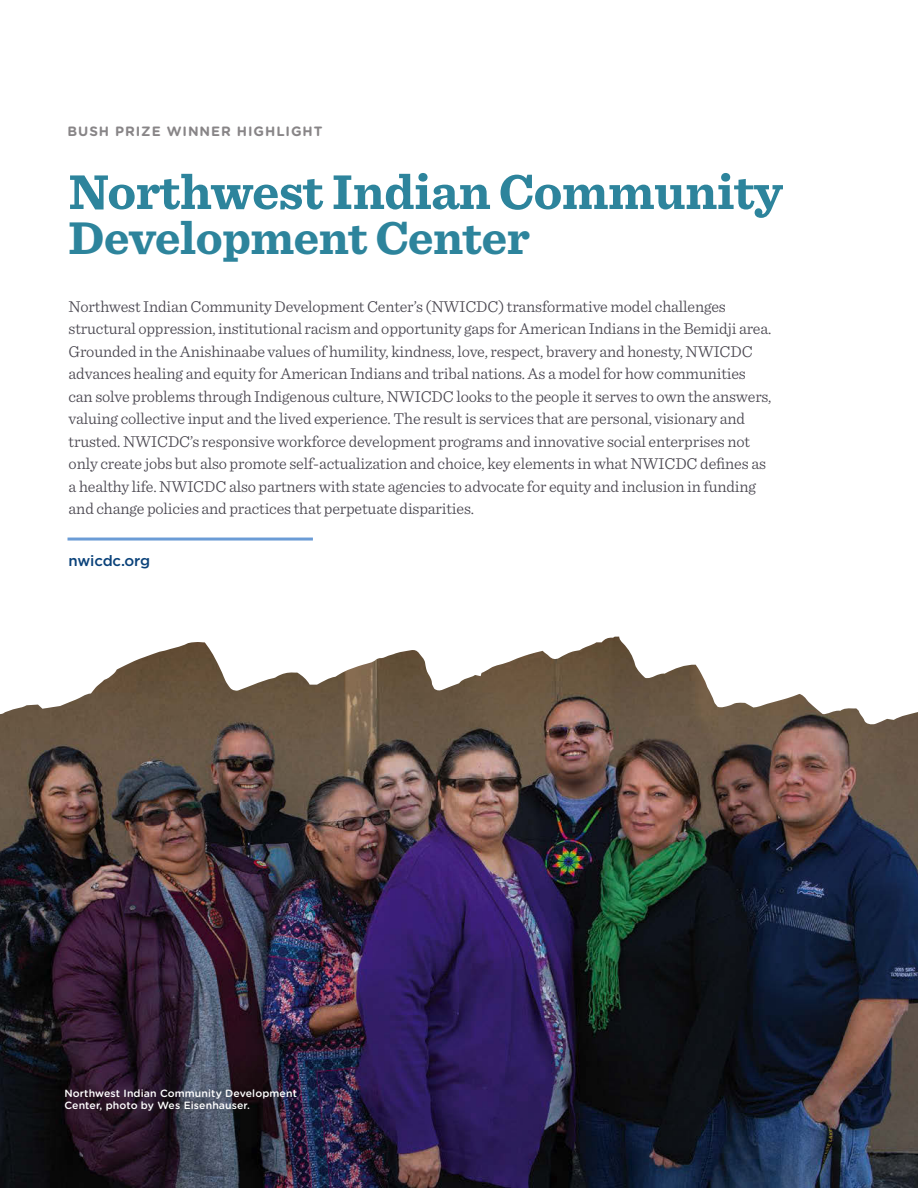
<style>
.page{position:relative;width:918px;height:1188px;background:#fff}
.page>*{position:absolute;margin:0;border:0;box-sizing:border-box;transform-origin:0 0}
.t1{font:700 51px "Sentinel";letter-spacing:-.01em;color:#2d849c}
.t2{font:700 48px "Sentinel";letter-spacing:-.01em;color:#2d849c}
.t3{font:300 16.5px/22.5px "Sentinel";letter-spacing:-.01em;color:#48454e}
.t4{font:500 15px "Gotham";letter-spacing:-.01em;color:#0a427a}
.t5{font:700 13.5px "Gotham Rounded";letter-spacing:.07em;color:#888587}
.t6{font:500 10.5px/12.6px "Gotham Rounded";letter-spacing:.01em;color:#fff}
</style>
<div class="page">
<img style="left:0;top:637px;width:918px;height:551px">
<hr style="left:68px;top:538px;width:245px;height:3px;background:#6b9cd6">
<p class="t5" style="left:68px;top:121px;width:257px">BUSH PRIZE WINNER HIGHLIGHT</p>
<h1 class="t1" style="left:69px;top:152px;width:716px">Northwest Indian Community</h1>
<h2 class="t2" style="left:69px;top:200px;width:463px">Development Center</h2>
<p class="t3" style="left:69px;top:294px;width:704px">Northwest Indian Community Development Center’s (NWICDC) transformative model challenges structural oppression, institutional racism and opportunity gaps for American Indians in the Bemidji area.<br>Grounded in the Anishinaabe values of humility, kindness, love, respect, bravery and honesty, NWICDC advances healing and equity for American Indians and tribal nations. As a model for how communities can solve problems through Indigenous culture, NWICDC looks to the people it serves to own the answers, valuing collective input and the lived experience. The result is services that are personal, visionary and trusted. NWICDC’s responsive workforce development programs and innovative social enterprises not only create jobs but also promote self-actualization and choice, key elements in what NWICDC defines as a healthy life. NWICDC also partners with state agencies to advocate for equity and inclusion in funding and change policies and practices that perpetuate disparities.</p>
<p class="t4" style="left:69px;top:551px;width:83px">nwicdc.org</p>
<p class="t6" style="left:64px;top:1086px;width:234px">Northwest Indian Community Development<br>Center, photo by Wes Eisenhauser.</p>
</div>
